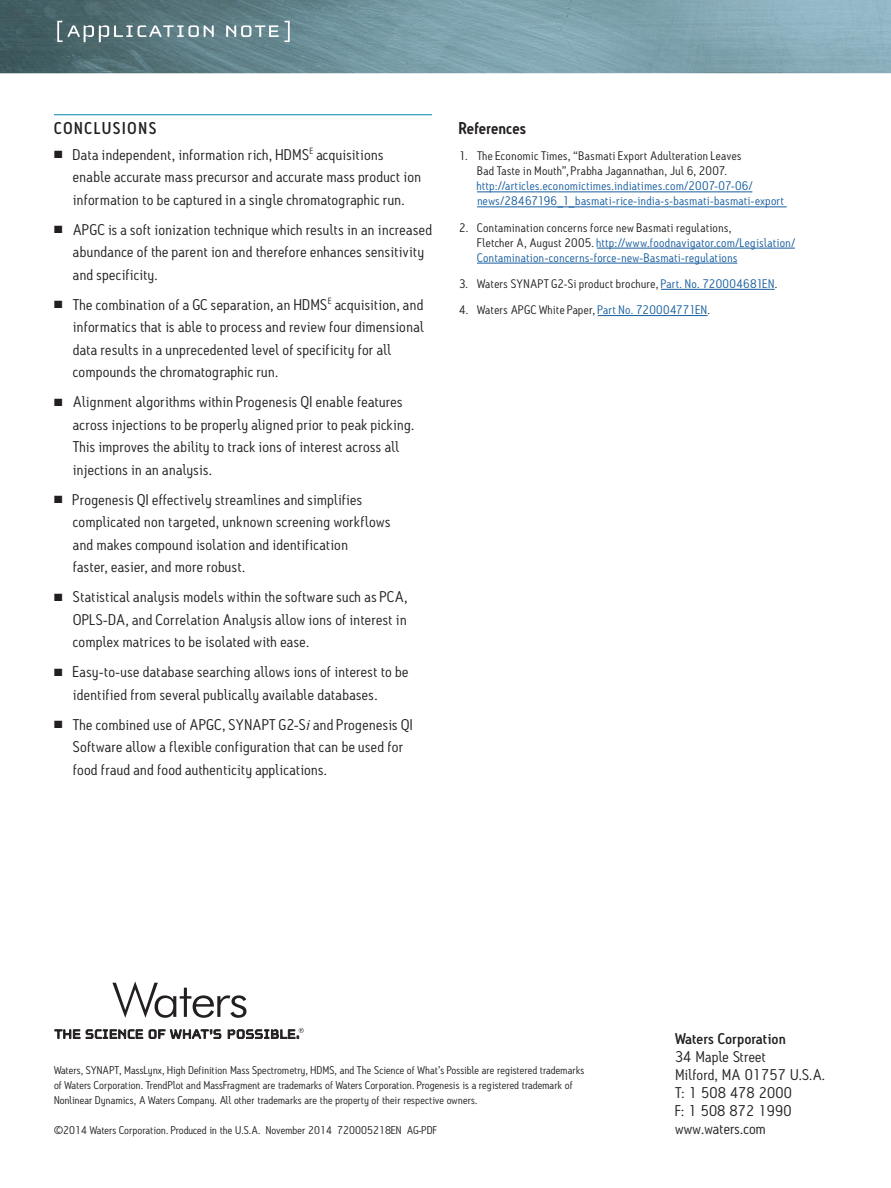
<style>
.page{position:relative;width:891px;height:1188px;background:#fff}
.page>*{position:absolute;margin:0;border:0;box-sizing:border-box;transform-origin:0 0}
.t1{font:500 16.5px "Antitled OT";letter-spacing:.11em;color:#231f20}
.t2{font:600 16.5px "Antitled OT";letter-spacing:.01em;color:#231f20}
.t3{font:15px/22.5px "Antitled OT";letter-spacing:.02em;color:#231f20;scale:1.05 1}
.t4{font:500 15px "Antitled OT";letter-spacing:.01em;color:#231f20;scale:1.05 1}
.t5{font:12px/15px "Antitled OT";letter-spacing:.025em;color:#175d9e;scale:1.05 1}
.t6{font:12px/15px "Antitled OT";letter-spacing:.03em;color:#231f20;text-align:center;scale:1.05 1}
.t7{font:10.8px/15px "Antitled OT";letter-spacing:.01em;color:#231f20;scale:1.05 1}
.s1{font-style:italic}
.s2{color:#231f20}
.s3{color:#175d9e}
</style>
<div class="page">
<img style="left:0;top:0;width:891px;height:73px">
<svg style="left:57px;top:21px;width:157px;height:21px;background:#738b8f"></svg>
<svg style="left:226px;top:21px;width:64px;height:21px"></svg>
<svg style="left:55px;top:1029px;width:88px;height:10px"></svg>
<svg style="left:149px;top:1029px;width:72px;height:10px"></svg>
<svg style="left:228px;top:1028px;width:76px;height:11px"></svg>
<svg style="left:112px;top:981px;width:134px;height:37px"></svg>
<hr style="left:54px;top:114px;width:378px;height:1px;background:#0083ad">
<hr style="left:477px;top:192px;width:275px;height:1px;background:#175d9e">
<hr style="left:477px;top:207px;width:310px;height:1px;background:#175d9e">
<hr style="left:597px;top:248px;width:198px;height:1px;background:#175d9e">
<hr style="left:477px;top:263px;width:260px;height:1px;background:#175d9e">
<hr style="left:661px;top:289px;width:114px;height:1px;background:#175d9e">
<hr style="left:598px;top:315px;width:110px;height:1px;background:#175d9e">
<p class="t1" style="left:54px;top:118px;width:104px">CONCLUSIONS</p>
<p class="t3" style="left:73px;top:143px;width:333px;text-indent:-19px">■ Data independent, information rich, HDMS<sup>E</sup> acquisitions enable accurate mass precursor and accurate mass product ion information to be captured in a single chromatographic run.</p>
<p class="t3" style="left:73px;top:218px;width:343px;text-indent:-19px">■ APGC is a soft ionization technique which results in an increased abundance of the parent ion and therefore enhances sensitivity and specificity.</p>
<p class="t3" style="left:73px;top:293px;width:336px;text-indent:-19px">■ The combination of a GC separation, an HDMS<sup>E</sup> acquisition, and informatics that is able to process and review four dimensional data results in a unprecedented level of specificity for all compounds the chromatographic run.</p>
<p class="t3" style="left:73px;top:390px;width:327px;text-indent:-19px">■ Alignment algorithms within Progenesis QI enable features across injections to be properly aligned prior to peak picking.<br>This improves the ability to track ions of interest across all injections in an analysis.</p>
<p class="t3" style="left:73px;top:488px;width:304px;text-indent:-19px">■ Progenesis QI effectively streamlines and simplifies complicated non targeted, unknown screening workflows and makes compound isolation and identification<br>faster, easier, and more robust.</p>
<p class="t3" style="left:73px;top:585px;width:320px;text-align:justify;text-indent:-19px">■ Statistical analysis models within the software such as PCA, OPLS-DA, and Correlation Analysis allow ions of interest in complex matrices to be isolated with ease.</p>
<p class="t3" style="left:73px;top:660px;width:321px;text-indent:-19px">■ Easy-to-use database searching allows ions of interest to be identified from several publically available databases.</p>
<p class="t3" style="left:73px;top:713px;width:325px;text-indent:-19px">■ The combined use of APGC, SYNAPT G2-S<span class="s1">i</span> and Progenesis QI<br>Software allow a flexible configuration that can be used for food fraud and food authenticity applications.</p>
<p class="t2" style="left:459px;top:118px;width:69px">References</p>
<p class="t6" style="left:459px;top:148px;width:271px">1. The Economic Times, “Basmati Export Adulteration Leaves<br>Bad Taste in Mouth”, Prabha Jagannathan, Jul 6, 2007.</p>
<p class="t5" style="left:477px;top:178px;width:294px">http://articles.economictimes.indiatimes.com/2007-07-06/ news/28467196_1_basmati-rice-india-s-basmati-basmati-export</p>
<p class="t5" style="left:477px;top:220px;width:304px;text-indent:-18px"><span class="s2">2. Contamination concerns force new Basmati regulations,<br>Fletcher A, August 2005.</span> http://www.foodnavigator.com/Legislation/<br>Contamination-concerns-force-new-Basmati-regulations</p>
<p class="t6" style="left:459px;top:276px;width:305px">3. Waters SYNAPT G2-Si product brochure, <span class="s3">Part. No. 720004681EN</span>.</p>
<p class="t6" style="left:459px;top:302px;width:241px">4. Waters APGC White Paper, <span class="s3">Part No. 720004771EN</span>.</p>
<p class="t7" style="left:54px;top:1063px;width:506px">Waters, SYNAPT, MassLynx, High Definition Mass Spectrometry, HDMS, and The Science of What’s Possible are registered trademarks of Waters Corporation. TrendPlot and MassFragment are trademarks of Waters Corporation. Progenesis is a registered trademark of<br>Nonlinear Dynamics, A Waters Company. All other trademarks are the property of their respective owners.</p>
<p class="t7" style="left:54px;top:1123px;width:366px">©2014 Waters Corporation. Produced in the U.S.A. November 2014 720005218EN AG-PDF</p>
<p class="t4" style="left:675px;top:1030px;width:107px">Waters Corporation</p>
<p class="t3" style="left:675px;top:1048px;width:144px;line-height:18px">34 Maple Street<br>Milford, MA 01757 U.S.A.<br>T: 1 508 478 2000<br>F: 1 508 872 1990 www.waters.com</p>
</div>
